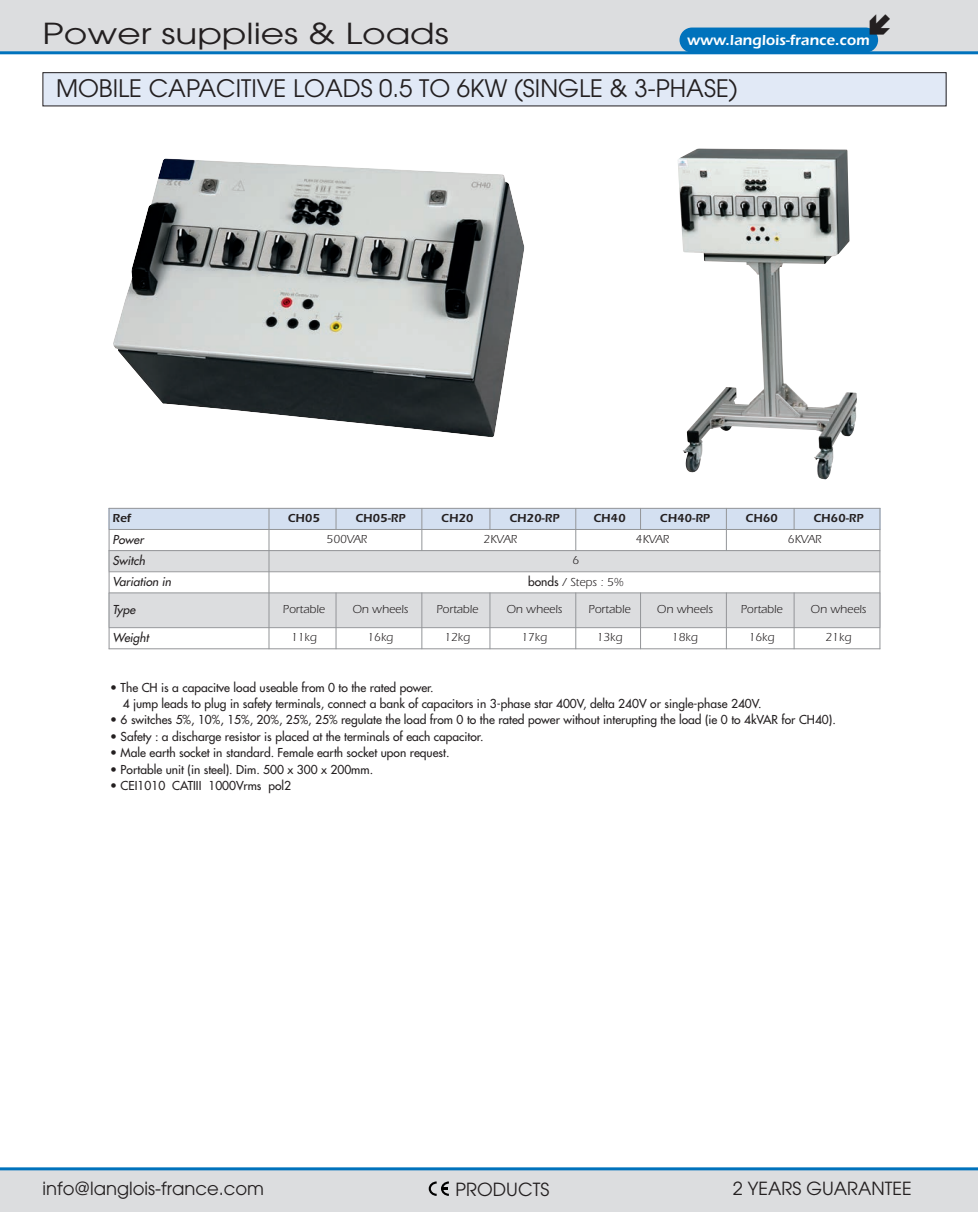
<style>
.page{position:relative;width:978px;height:1212px;background:#fff}
.page>*{position:absolute;margin:0;border:0;box-sizing:border-box;transform-origin:0 0}
.t1{font:28.8px "Avant Garde";color:#231f20;scale:1.25 1}
.t2{font:24px "Avant Garde";color:#231f20}
.t3{font:18px "Avant Garde";color:#231f20}
.t4{font:600 15px "Itc Eras";color:#fff}
.t5{font:12px/16.4px "Futura";color:#231f20}
.t6{font:12px "Itc Eras";color:#231f20}
.t7{font:600 12px "Itc Eras";color:#231f20}
.t8{font:italic 12px "Futura";color:#231f20}
.s1{font-family:"Futura"}
</style>
<div class="page">
<img style="left:113px;top:158px;width:411px;height:279px">
<div style="left:43px;top:73px;width:903px;height:33px;background:#e1e9f6"></div>
<div style="left:43px;top:72px;width:903px;height:34px;border:1px solid #231f20"></div>
<div style="left:0;top:1169px;width:978px;height:43px;background:#dcdddf"></div>
<hr style="left:0;top:1167px;width:978px;height:3px;background:#0072bc">
<svg style="left:429px;top:1181px;width:20px;height:15px"></svg>
<div style="left:0;top:0;width:978px;height:54px;background:#dcdddf"></div>
<hr style="left:0;top:51px;width:978px;height:3px;background:#0072bc">
<div style="left:679px;top:28px;width:199px;height:25px;background:#0072bc;border-radius:12px"></div>
<div style="left:109px;top:508px;width:160px;height:21px;background:#d4e0f1"></div>
<div style="left:269px;top:508px;width:67px;height:21px;background:#d4e0f1"></div>
<div style="left:336px;top:508px;width:86px;height:21px;background:#d4e0f1"></div>
<div style="left:422px;top:508px;width:68px;height:21px;background:#d4e0f1"></div>
<div style="left:490px;top:508px;width:86px;height:21px;background:#d4e0f1"></div>
<div style="left:576px;top:508px;width:65px;height:21px;background:#d4e0f1"></div>
<div style="left:641px;top:508px;width:85px;height:21px;background:#d4e0f1"></div>
<div style="left:726px;top:508px;width:68px;height:21px;background:#d4e0f1"></div>
<div style="left:794px;top:508px;width:86px;height:21px;background:#d4e0f1"></div>
<div style="left:109px;top:551px;width:160px;height:21px;background:#dcdddf"></div>
<div style="left:269px;top:551px;width:611px;height:21px;background:#dcdddf"></div>
<div style="left:109px;top:593px;width:160px;height:35px;background:#dcdddf"></div>
<div style="left:269px;top:593px;width:67px;height:35px;background:#dcdddf"></div>
<div style="left:336px;top:593px;width:86px;height:35px;background:#dcdddf"></div>
<div style="left:422px;top:593px;width:68px;height:35px;background:#dcdddf"></div>
<div style="left:490px;top:593px;width:86px;height:35px;background:#dcdddf"></div>
<div style="left:576px;top:593px;width:65px;height:35px;background:#dcdddf"></div>
<div style="left:641px;top:593px;width:85px;height:35px;background:#dcdddf"></div>
<div style="left:726px;top:593px;width:68px;height:35px;background:#dcdddf"></div>
<div style="left:794px;top:593px;width:86px;height:35px;background:#dcdddf"></div>
<hr style="left:109px;top:508px;width:1px;height:141px;background:#939598">
<hr style="left:269px;top:508px;width:1px;height:141px;background:#939598">
<svg style="left:336px;top:509px;width:1px;height:20px"></svg>
<hr style="left:336px;top:592px;width:1px;height:57px;background:#939598">
<hr style="left:421px;top:508px;width:1px;height:43px;background:#939598">
<hr style="left:421px;top:592px;width:1px;height:57px;background:#939598">
<svg style="left:490px;top:509px;width:1px;height:20px"></svg>
<hr style="left:490px;top:592px;width:1px;height:57px;background:#939598">
<hr style="left:575px;top:508px;width:1px;height:43px;background:#939598">
<hr style="left:575px;top:592px;width:1px;height:57px;background:#939598">
<svg style="left:640px;top:509px;width:1px;height:20px"></svg>
<hr style="left:640px;top:592px;width:1px;height:57px;background:#939598">
<hr style="left:726px;top:508px;width:1px;height:43px;background:#939598">
<hr style="left:726px;top:592px;width:1px;height:57px;background:#939598">
<svg style="left:794px;top:509px;width:1px;height:20px"></svg>
<hr style="left:794px;top:592px;width:1px;height:57px;background:#939598">
<hr style="left:880px;top:508px;width:1px;height:141px;background:#939598">
<hr style="left:109px;top:508px;width:771px;height:1px;background:#939598">
<hr style="left:109px;top:529px;width:771px;height:1px;background:#939598">
<hr style="left:109px;top:550px;width:771px;height:1px;background:#939598">
<hr style="left:109px;top:571px;width:771px;height:1px;background:#939598">
<hr style="left:109px;top:592px;width:771px;height:1px;background:#939598">
<hr style="left:109px;top:627px;width:771px;height:1px;background:#939598">
<hr style="left:109px;top:648px;width:771px;height:1px;background:#939598">
<img style="left:678px;top:148px;width:179px;height:331px">
<h1 class="t1" style="left:43px;top:23px;width:327px">Power supplies &amp; Loads</h1>
<p class="t4" style="left:687px;top:35px;width:184px">www.langlois-france.com</p>
<h2 class="t2" style="left:56px;top:80px;width:683px">MOBILE CAPACITIVE LOADS 0.5 TO 6KW (SINGLE &amp; 3-PHASE)</h2>
<p class="t7" style="left:112px;top:513px;width:20px">Ref</p>
<p class="t7" style="left:288px;top:513px;width:34px">CH05</p>
<p class="t7" style="left:355px;top:513px;width:52px">CH05-RP</p>
<p class="t7" style="left:441px;top:513px;width:34px">CH20</p>
<p class="t7" style="left:509px;top:513px;width:52px">CH20-RP</p>
<p class="t7" style="left:593px;top:513px;width:34px">CH40</p>
<p class="t7" style="left:660px;top:513px;width:52px">CH40-RP</p>
<p class="t7" style="left:746px;top:513px;width:34px">CH60</p>
<p class="t7" style="left:813px;top:513px;width:52px">CH60-RP</p>
<p class="t8" style="left:112px;top:533px;width:33px">Power</p>
<p class="t6" style="left:327px;top:535px;width:42px">500VAR</p>
<p class="t6" style="left:484px;top:535px;width:35px">2KVAR</p>
<p class="t6" style="left:636px;top:535px;width:35px">4KVAR</p>
<p class="t6" style="left:788px;top:535px;width:35px">6KVAR</p>
<p class="t8" style="left:112px;top:554px;width:34px">Switch</p>
<p class="t6" style="left:573px;top:556px;width:8px">6</p>
<p class="t8" style="left:112px;top:575px;width:60px">Variation in</p>
<p class="t6" style="left:528px;top:578px;width:97px"><span class="s1">bonds</span> / Steps : 5%</p>
<p class="t8" style="left:112px;top:603px;width:24px">Type</p>
<p class="t6" style="left:283px;top:605px;width:44px">Portable</p>
<p class="t6" style="left:352px;top:605px;width:57px">On wheels</p>
<p class="t6" style="left:436px;top:605px;width:44px">Portable</p>
<p class="t6" style="left:506px;top:605px;width:57px">On wheels</p>
<p class="t6" style="left:589px;top:605px;width:44px">Portable</p>
<p class="t6" style="left:657px;top:605px;width:57px">On wheels</p>
<p class="t6" style="left:741px;top:605px;width:44px">Portable</p>
<p class="t6" style="left:811px;top:605px;width:57px">On wheels</p>
<p class="t8" style="left:112px;top:631px;width:38px">Weight</p>
<p class="t6" style="left:291px;top:633px;width:27px">11kg</p>
<p class="t6" style="left:367px;top:633px;width:27px">16kg</p>
<p class="t6" style="left:444px;top:633px;width:27px">12kg</p>
<p class="t6" style="left:521px;top:633px;width:27px">17kg</p>
<p class="t6" style="left:597px;top:633px;width:27px">13kg</p>
<p class="t6" style="left:672px;top:633px;width:27px">18kg</p>
<p class="t6" style="left:749px;top:633px;width:27px">16kg</p>
<p class="t6" style="left:825px;top:633px;width:27px">21kg</p>
<p class="t5" style="left:123px;top:680px;width:640px;text-indent:-12px">• The CH is a capacitve load useable from 0 to the rated power.<br>4 jump leads to plug in safety terminals, connect a bank of capacitors in 3-phase star 400V, delta 240V or single-phase 240V.</p>
<p class="t5" style="left:110px;top:713px;width:727px">• 6 switches 5%, 10%, 15%, 20%, 25%, 25% regulate the load from 0 to the rated power without interupting the load (ie 0 to 4kVAR for CH40).</p>
<p class="t5" style="left:110px;top:729px;width:375px">• Safety : a discharge resistor is placed at the terminals of each capacitor.</p>
<p class="t5" style="left:110px;top:745px;width:341px">• Male earth socket in standard. Female earth socket upon request.</p>
<p class="t5" style="left:110px;top:762px;width:264px">• Portable unit (in steel). Dim. 500 x 300 x 200mm.</p>
<p class="t5" style="left:110px;top:778px;width:182px">• CEI1010 CATIII 1000Vrms pol2</p>
<h3 class="t3" style="left:43px;top:1182px;width:223px">info@langlois-france.com</h3>
<h3 class="t3" style="left:456px;top:1182px;width:95px">PRODUCTS</h3>
<h3 class="t3" style="left:733px;top:1182px;width:180px">2 YEARS GUARANTEE</h3>
</div>
